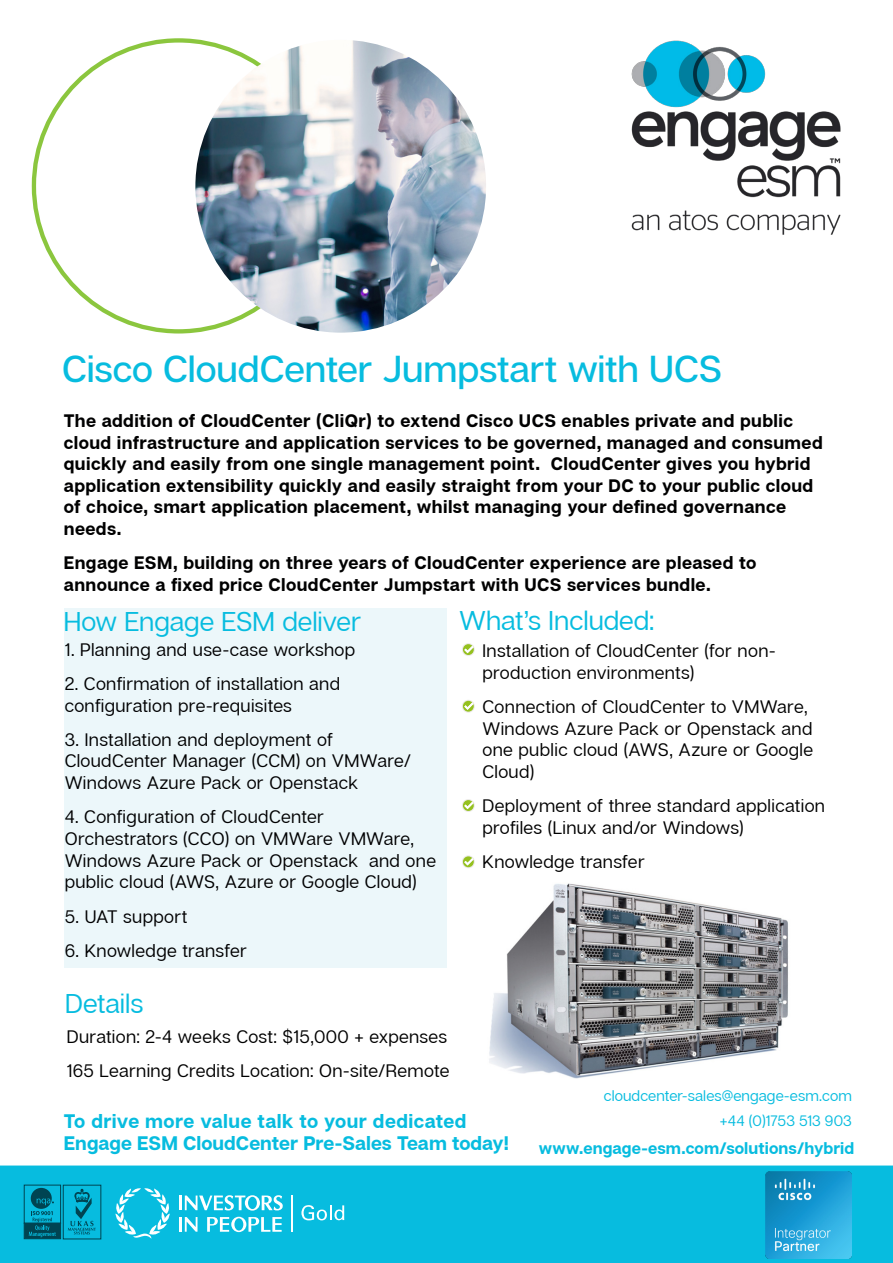
<style>
.page{position:relative;width:893px;height:1263px;background:#fff}
.page>*{position:absolute;margin:0;border:0;box-sizing:border-box;transform-origin:0 0}
.Box3_Text{font:500 37.5px "Articulat C Fv 2";letter-spacing:-.005em;color:#07bcdf}
.Box3_Text-2{font:27px "Articulat C Fv 2 Text";color:#07bcdf}
.t1{font:700 19.5px/22.5px "Articulat C Fv 2";letter-spacing:.005em;color:#07bcdf}
.Box2_Text{font:18px/21.6px "Articulat C Fv 2 Text";letter-spacing:.02em;color:#000001}
.Box2_Text-2{font:700 18px/21.6px "Articulat C Fv 2";letter-spacing:.02em;color:#000001}
.t2{font:700 16.5px "Articulat C Fv 2";letter-spacing:.005em;color:#07bcdf}
.t3{font:15px/25.2px "Articulat C Fv 2 Text";letter-spacing:.005em;color:#07bcdf;text-align:right}
</style>
<div class="page">
<div style="left:0;top:1165px;width:893px;height:98px;background:#07bcdf"></div>
<img style="left:765px;top:1171px;width:87px;height:87px">
<div style="left:24px;top:1185px;width:37px;height:38px;background:#07bcdf;border:1px solid #004452"></div>
<div style="left:24px;top:1223px;width:37px;height:16px;background:#004452"></div>
<svg style="left:29px;top:1211px;width:27px;height:26px"></svg>
<div style="left:31px;top:1188px;width:21px;height:21px;background:#004452;border-radius:50%"></div>
<svg style="left:37px;top:1198px;width:17px;height:7px"></svg>
<div style="left:63px;top:1185px;width:38px;height:54px;background:#07bcdf;border:1px solid #004452"></div>
<svg style="left:68px;top:1189px;width:28px;height:45px"></svg>
<hr style="left:179px;top:1217px;width:3px;height:15px;background:#fff">
<svg style="left:185px;top:1217px;width:12px;height:15px"></svg>
<svg style="left:207px;top:1217px;width:75px;height:15px"></svg>
<hr style="left:179px;top:1195px;width:3px;height:15px;background:#fff">
<svg style="left:185px;top:1195px;width:98px;height:15px"></svg>
<svg style="left:116px;top:1188px;width:55px;height:51px;background:#3ac9e5"></svg>
<svg style="left:301px;top:1205px;width:43px;height:15px"></svg>
<hr style="left:292px;top:1195px;width:1px;height:37px;background:#fff">
<img style="left:631px;top:40px;width:210px;height:195px">
<img style="left:195px;top:40px;width:291px;height:293px">
<img style="left:489px;top:883px;width:299px;height:196px">
<div style="left:64px;top:608px;width:382px;height:360px;background:#ecf7fa"></div>
<svg style="left:770px;top:1171px;width:77px;height:1px"></svg>
<div style="left:462px;top:643px;width:13px;height:13px;background:#ebeae6;border-radius:50%"></div>
<svg style="left:463px;top:644px;width:11px;height:11px"></svg>
<svg style="left:462px;top:700px;width:13px;height:13px"></svg>
<svg style="left:463px;top:701px;width:11px;height:11px"></svg>
<div style="left:462px;top:799px;width:13px;height:13px;background:#ebeae6;border-radius:50%"></div>
<svg style="left:463px;top:800px;width:11px;height:11px"></svg>
<svg style="left:462px;top:855px;width:13px;height:13px"></svg>
<svg style="left:463px;top:856px;width:11px;height:11px"></svg>
<p class="Box3_Text" style="left:62px;top:347px;width:661px">Cisco CloudCenter Jumpstart with UCS</p>
<p class="Box2_Text-2" style="left:64px;top:411px;width:760px">The addition of CloudCenter (CliQr) to extend Cisco UCS enables private and public cloud infrastructure and application services to be governed, managed and consumed quickly and easily from one single management point. CloudCenter gives you hybrid application extensibility quickly and easily straight from your DC to your public cloud of choice, smart application placement, whilst managing your defined governance needs.</p>
<p class="Box2_Text-2" style="left:64px;top:553px;width:694px">Engage ESM, building on three years of CloudCenter experience are pleased to announce a fixed price CloudCenter Jumpstart with UCS services bundle.</p>
<p class="Box3_Text-2" style="left:64px;top:606px;width:299px">How Engage ESM deliver</p>
<p class="Box2_Text" style="left:65px;top:639px;width:292px">1. Planning and use-case workshop</p>
<p class="Box2_Text" style="left:65px;top:673px;width:277px">2. Confirmation of installation and configuration pre-requisites</p>
<p class="Box2_Text" style="left:65px;top:729px;width:348px">3. Installation and deployment of<br>CloudCenter Manager (CCM) on VMWare/<br>Windows Azure Pack or Openstack</p>
<p class="Box2_Text" style="left:65px;top:807px;width:373px">4. Configuration of CloudCenter Orchestrators (CCO) on VMWare VMWare, Windows Azure Pack or Openstack and one public cloud (AWS, Azure or Google Cloud)</p>
<p class="Box2_Text" style="left:65px;top:906px;width:124px">5. UAT support</p>
<p class="Box2_Text" style="left:65px;top:940px;width:184px">6. Knowledge transfer</p>
<p class="Box3_Text-2" style="left:459px;top:605px;width:197px">What’s Included:</p>
<p class="Box2_Text" style="left:482px;top:640px;width:294px">Installation of CloudCenter (for non&shy;production environments)</p>
<p class="Box2_Text" style="left:482px;top:696px;width:332px">Connection of CloudCenter to VMWare,<br>Windows Azure Pack or Openstack and one public cloud (AWS, Azure or Google<br>Cloud)</p>
<p class="Box2_Text" style="left:482px;top:795px;width:344px">Deployment of three standard application profiles (Linux and/or Windows)</p>
<p class="Box2_Text" style="left:482px;top:851px;width:164px">Knowledge transfer</p>
<p class="Box3_Text-2" style="left:65px;top:988px;width:80px">Details</p>
<p class="Box2_Text" style="left:67px;top:1026px;width:382px">Duration: 2-4 weeks Cost: $15,000 + expenses</p>
<p class="Box2_Text" style="left:67px;top:1060px;width:384px">165 Learning Credits Location: On-site/Remote</p>
<p class="t1" style="left:64px;top:1111px;width:446px">To drive more value talk to your dedicated<br>Engage ESM CloudCenter Pre-Sales Team today!</p>
<p class="t3" style="left:604px;top:1083px;width:250px">cloudcenter-sales@engage-esm.com +44 (0)1753 513 903</p>
<p class="t2" style="left:539px;top:1138px;width:317px">www.engage-esm.com/solutions/hybrid</p>
</div>
